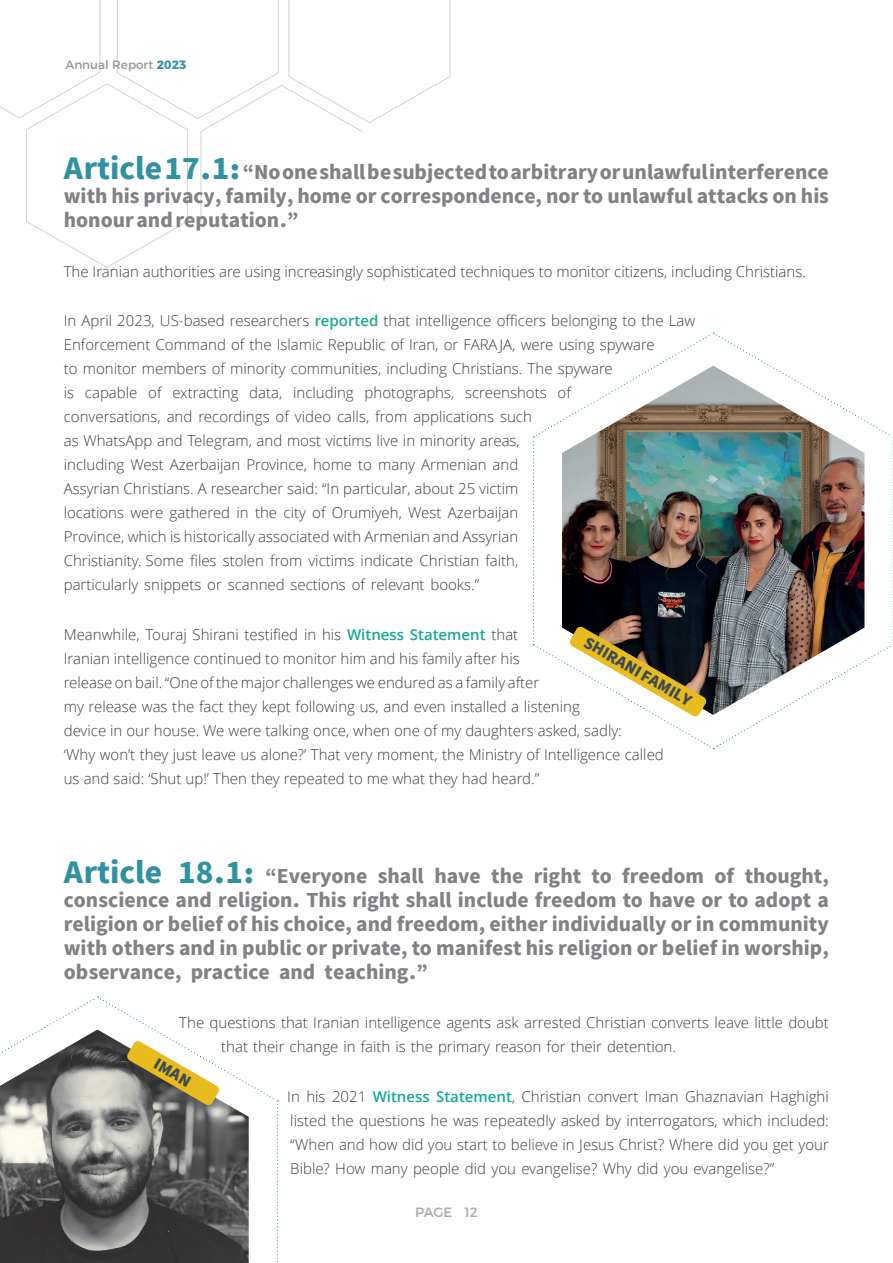
<style>
.page{position:relative;width:893px;height:1263px;background:#fff}
.page>*{position:absolute;margin:0;border:0;box-sizing:border-box;transform-origin:0 0}
.t1{font:800 19.5px/24px "Anjoman";color:#808285;text-align:justify}
.t2{font:300 15px/24px "Open Sans";color:#3e3e3f}
.t3{font:800 15px "Anjoman";color:#3e4b53}
.t4{font:13.5px "Montserrat";letter-spacing:-.01em;color:#a8a9ad}
.t5{font:12px "Montserrat";color:#939598}
.s1{font-weight:700;color:#3092a0}
.s2{font-size:30px;color:#3092a0}
.s3{font-weight:600;color:#16a994}
</style>
<div class="page">
<img style="left:533px;top:332px;width:360px;height:417px">
<svg style="left:0;top:996px;width:278px;height:267px"></svg>
<svg style="left:0;top:0;width:451px;height:268px"></svg>
<p class="t5" style="left:65px;top:55px;width:122px">Annual Report <span class="s1">2023</span></p>
<h1 class="t1" style="left:64px;top:160px;width:767px"><span class="s2">Article 17.1:</span> “No one shall be subjected to arbitrary or unlawful interference with his privacy, family, home or correspondence, nor to unlawful attacks on his honour and reputation.”</h1>
<p class="t2" style="left:64px;top:259px;width:744px">The Iranian authorities are using increasingly sophisticated techniques to monitor citizens, including Christians.</p>
<p class="t2" style="left:64px;top:308px;width:633px">In April 2023, US-based researchers <span class="s3">reported</span> that intelligence officers belonging to the Law Enforcement Command of the Islamic Republic of Iran, or FARA JA, were using spyware<br>to monitor members of minority communities, including Christians. The spyware<br>is capable of extracting data, including photographs, screenshots of<br>conversations, and recordings of video calls, from applications such<br>as WhatsApp and Telegram, and most victims live in minority areas,<br>including West Azerbaijan Province, home to many Armenian and<br>Assyrian Christians. A researcher said: “In particular, about 25 victim<br>locations were gathered in the city of Orumiyeh, West Azerbaijan<br>Province, which is historically associated with Armenian and Assyrian<br>Christianity. Some files stolen from victims indicate Christian faith,<br>particularly snippets or scanned sections of relevant books.”</p>
<p class="t2" style="left:64px;top:622px;width:601px">Meanwhile, Touraj Shirani testified in his <span class="s3">Witness Statement</span> that<br>Iranian intelligence continued to monitor him and his family after his<br>release on bail. “One of the major challenges we endured as a family after<br>my release was the fact they kept following us, and even installed a listening<br>device in our house. We were talking once, when one of my daughters asked, sadly:<br>‘Why won’t they just leave us alone?’ That very moment, the Ministry of Intelligence called us and said: ‘Shut up!’ Then they repeated to me what they had heard.”</p>
<p class="t3" style="left:589px;top:633px;width:123px;rotate:30deg">SHIRANI FAMILY</p>
<p class="t1" style="left:64px;top:864px;width:767px"><span class="s2">Article 18.1:</span> “Everyone shall have the right to freedom of thought, conscience and religion. This right shall include freedom to have or to adopt a religion or belief of his choice, and freedom, either individually or in community with others and in public or private, to manifest his religion or belief in worship, observance, practice and teaching.”</p>
<p class="t2" style="left:221px;top:1010px;width:609px;text-indent:-42px">The questions that Iranian intelligence agents ask arrested Christian converts leave little doubt that their change in faith is the primary reason for their detention.</p>
<p class="t2" style="left:287px;top:1084px;width:543px;text-align:justify">In his 2021 <span class="s3">Witness Statement</span>, Christian convert Iman Ghaznavian Haghighi listed the questions he was repeatedly asked by interrogators, which included: “When and how did you start to believe in Jesus Christ? Where did you get your Bible? How many people did you evangelise? Why did you evangelise?”</p>
<p class="t3" style="left:160px;top:1055px;width:41px;rotate:30deg">IMAN</p>
<p class="t4" style="left:415px;top:1201px;width:64px">PAGE 12</p>
</div>
